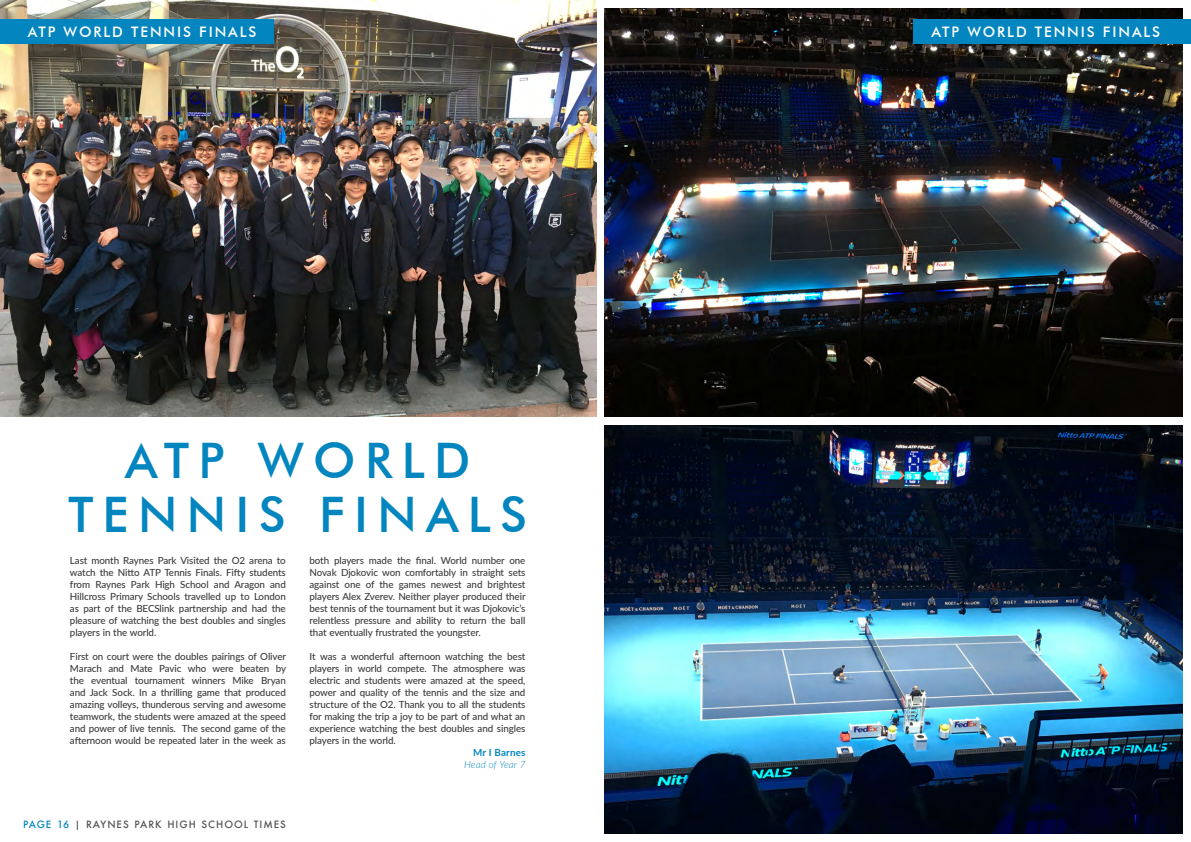
<style>
.page{position:relative;width:1191px;height:842px;background:#fff}
.page>*{position:absolute;margin:0;border:0;box-sizing:border-box;transform-origin:0 0}
.BLUE_HEADING_MAIN{font:500 49px/54px "Futura BT";letter-spacing:.19em;color:#0385bf;text-align:center}
.White_HEADING_on_blu{font:500 14.5px "Futura BT";letter-spacing:.13em;color:#fff}
.t1{font:500 9.8px/12px "Lato";letter-spacing:-.01em;color:#3c3c3d;text-align:justify}
.t2{font:500 9.8px "Futura";letter-spacing:.1em;color:#535355}
.TEACHER{font:italic 300 9.8px/12px "Lato";letter-spacing:.02em;color:#0385bf;text-align:right}
.s1{color:#0385bf}
.s2{font-weight:700;font-style:normal}
</style>
<div class="page">
<img style="left:604px;top:9px;width:578px;height:408px">
<div style="left:913px;top:20px;width:278px;height:24px;background:#0385bf"></div>
<img style="left:604px;top:425px;width:578px;height:408px">
<img style="left:0;top:0;width:596px;height:417px">
<div style="left:0;top:20px;width:274px;height:24px;background:#0385bf"></div>
<p class="White_HEADING_on_blu" style="left:28px;top:23px;width:230px">ATP WORLD TENNIS FINALS</p>
<p class="BLUE_HEADING_MAIN" style="left:68px;top:433px;width:460px">ATP WORLD<br>TENNIS FINALS</p>
<p class="t1" style="left:70px;top:554px;width:217px">Last month Raynes Park Visited the O2 arena to watch the Nitto ATP Tennis Finals. Fifty students from Raynes Park High School and Aragon and Hillcross Primary Schools travelled up to London as part of the BECSlink partnership and had the pleasure of watching the best doubles and singles players in the world.</p>
<p class="t1" style="left:70px;top:650px;width:218px">First on court were the doubles pairings of Oliver Marach and Mate Pavic who were beaten by the eventual tournament winners Mike Bryan and Jack Sock. In a thrilling game that produced amazing volleys, thunderous serving and awesome teamwork, the students were amazed at the speed and power of live tennis. The second game of the afternoon would be repeated later in the week as</p>
<p class="t2" style="left:23px;top:818px;width:264px"><span class="s1">PAGE 16</span> | RAYNES PARK HIGH SCHOOL TIMES</p>
<p class="t1" style="left:309px;top:554px;width:218px">both players made the final. World number one Novak Djokovic won comfortably in straight sets against one of the games newest and brightest players Alex Zverev. Neither player produced their best tennis of the tournament but it was Djokovic’s relentless pressure and ability to return the ball that eventually frustrated the youngster.</p>
<p class="t1" style="left:309px;top:650px;width:217px">It was a wonderful afternoon watching the best players in world compete. The atmosphere was electric and students were amazed at the speed, power and quality of the tennis and the size and structure of the O2. Thank you to all the students for making the trip a joy to be part of and what an experience watching the best doubles and singles players in the world.</p>
<p class="TEACHER" style="left:464px;top:746px;width:63px"><span class="s2">Mr I Barnes<br></span>Head of Year 7</p>
<p class="White_HEADING_on_blu" style="left:931px;top:23px;width:230px">ATP WORLD TENNIS FINALS</p>
</div>
